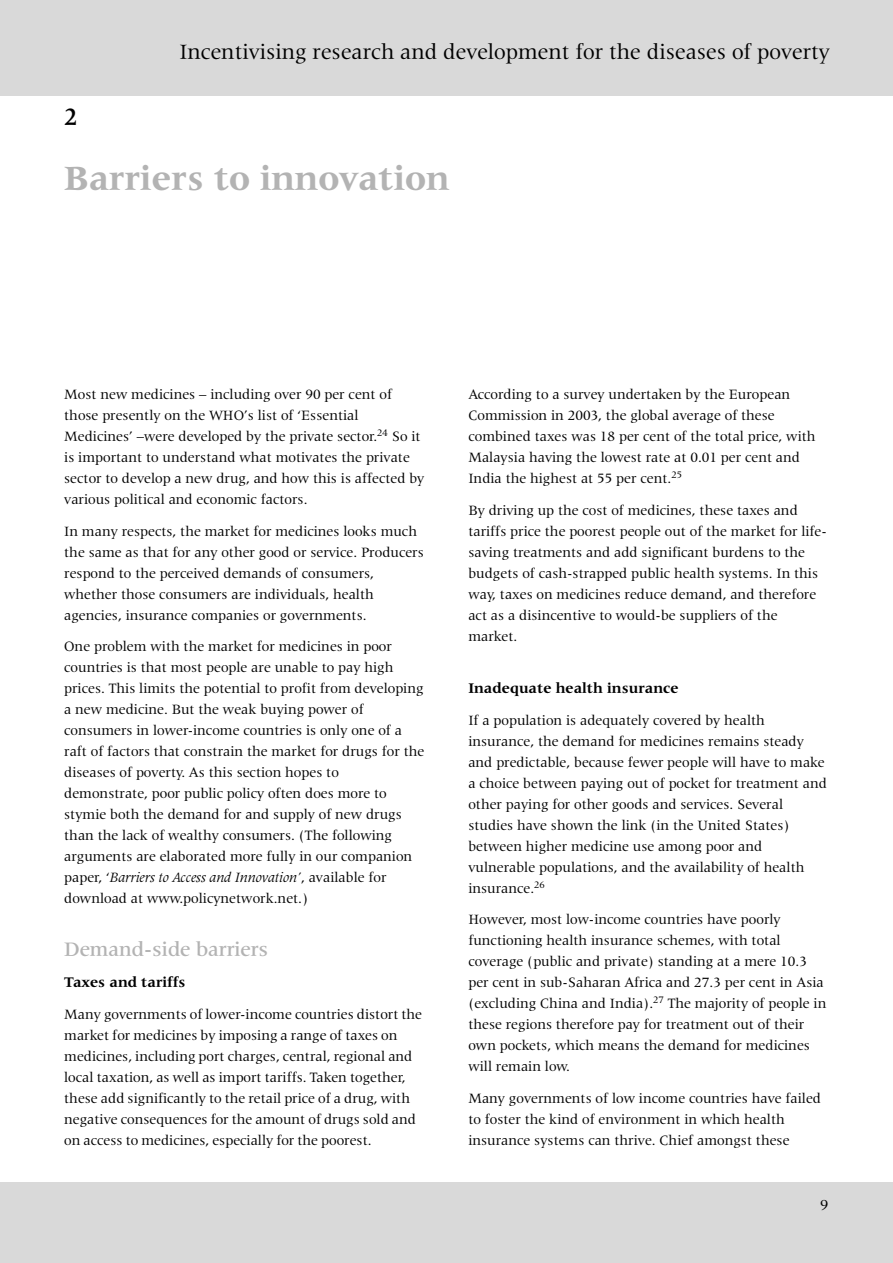
<style>
.page{position:relative;width:893px;height:1263px;background:#fff}
.page>*{position:absolute;margin:0;border:0;box-sizing:border-box;transform-origin:0 0}
.t1{font:700 36px "Latin 725 BT";color:#b3b3b3}
.t2{font:500 25.5px "Latin 725 BT";color:#000}
.t3{font:22.5px "Latin 725 BT";color:#000}
.t4{font:500 21px "Latin 725 BT";color:#b3b3b3}
.t5{font:15.75px "Latin 725 BT";color:#000}
.t6{font:700 15px "Latin 725 BT";color:#000}
.t7{font:14.7px/21px "Latin 725 BT";color:#000}
.s1{font-style:italic}
</style>
<div class="page">
<div style="left:0;top:1182px;width:892px;height:81px;background:#d9d9d9"></div>
<div style="left:0;top:0;width:892px;height:96px;background:#d9d9d9"></div>
<h2 class="t2" style="left:64px;top:107px;width:15px">2</h2>
<h3 class="t3" style="left:179px;top:42px;width:652px">Incentivising research and development for the diseases of poverty</h3>
<h1 class="t1" style="left:64px;top:165px;width:387px">Barriers to innovation</h1>
<p class="t7" style="left:64px;top:385px;width:362px">Most new medicines – including over 90 per cent of those presently on the WHO’s list of ‘Essential Medicines’ –were developed by the private sector.<sup>24</sup> So it is important to understand what motivates the private sector to develop a new drug, and how this is affected by various political and economic factors.</p>
<p class="t7" style="left:64px;top:522px;width:361px">In many respects, the market for medicines looks much the same as that for any other good or service. Producers respond to the perceived demands of consumers, whether those consumers are individuals, health agencies, insurance companies or governments.</p>
<p class="t7" style="left:64px;top:637px;width:361px">One problem with the market for medicines in poor countries is that most people are unable to pay high prices. This limits the potential to profit from developing a new medicine. But the weak buying power of consumers in lower-income countries is only one of a raft of factors that constrain the market for drugs for the diseases of poverty. As this section hopes to demonstrate, poor public policy often does more to stymie both the demand for and supply of new drugs than the lack of wealthy consumers. (The following arguments are elaborated more fully in our companion paper, ‘<span class="s1">Barriers to Access and Innovation’</span>, available for download at www.policynetwork.net.)</p>
<h3 class="t4" style="left:64px;top:941px;width:205px">Demand-side barriers</h3>
<p class="t6" style="left:64px;top:976px;width:123px">Taxes and tariffs</p>
<p class="t7" style="left:64px;top:1005px;width:359px">Many governments of lower-income countries distort the market for medicines by imposing a range of taxes on medicines, including port charges, central, regional and local taxation, as well as import tariffs. Taken together, these add significantly to the retail price of a drug, with negative consequences for the amount of drugs sold and on access to medicines, especially for the poorest.</p>
<p class="t7" style="left:468px;top:385px;width:349px">According to a survey undertaken by the European Commission in 2003, the global average of these combined taxes was 18 per cent of the total price, with Malaysia having the lowest rate at 0.01 per cent and India the highest at 55 per cent.<sup>25</sup></p>
<p class="t7" style="left:468px;top:501px;width:360px">By driving up the cost of medicines, these taxes and tariffs price the poorest people out of the market for life&shy;saving treatments and add significant burdens to the budgets of cash-strapped public health systems. In this way, taxes on medicines reduce demand, and therefore act as a disincentive to would-be suppliers of the market.</p>
<p class="t6" style="left:468px;top:682px;width:212px">Inadequate health insurance</p>
<p class="t7" style="left:468px;top:711px;width:360px">If a population is adequately covered by health insurance, the demand for medicines remains steady and predictable, because fewer people will have to make a choice between paying out of pocket for treatment and other paying for other goods and services. Several studies have shown the link (in the United States) between higher medicine use among poor and vulnerable populations, and the availability of health insurance.<sup>26</sup></p>
<p class="t7" style="left:468px;top:910px;width:359px">However, most low-income countries have poorly functioning health insurance schemes, with total coverage (public and private) standing at a mere 10.3 per cent in sub-Saharan Africa and 27.3 per cent in Asia (excluding China and India).<sup>27</sup> The majority of people in these regions therefore pay for treatment out of their own pockets, which means the demand for medicines will remain low.</p>
<p class="t7" style="left:468px;top:1089px;width:354px">Many governments of low income countries have failed to foster the kind of environment in which health insurance systems can thrive. Chief amongst these</p>
<p class="t5" style="left:820px;top:1199px;width:10px">9</p>
</div>
